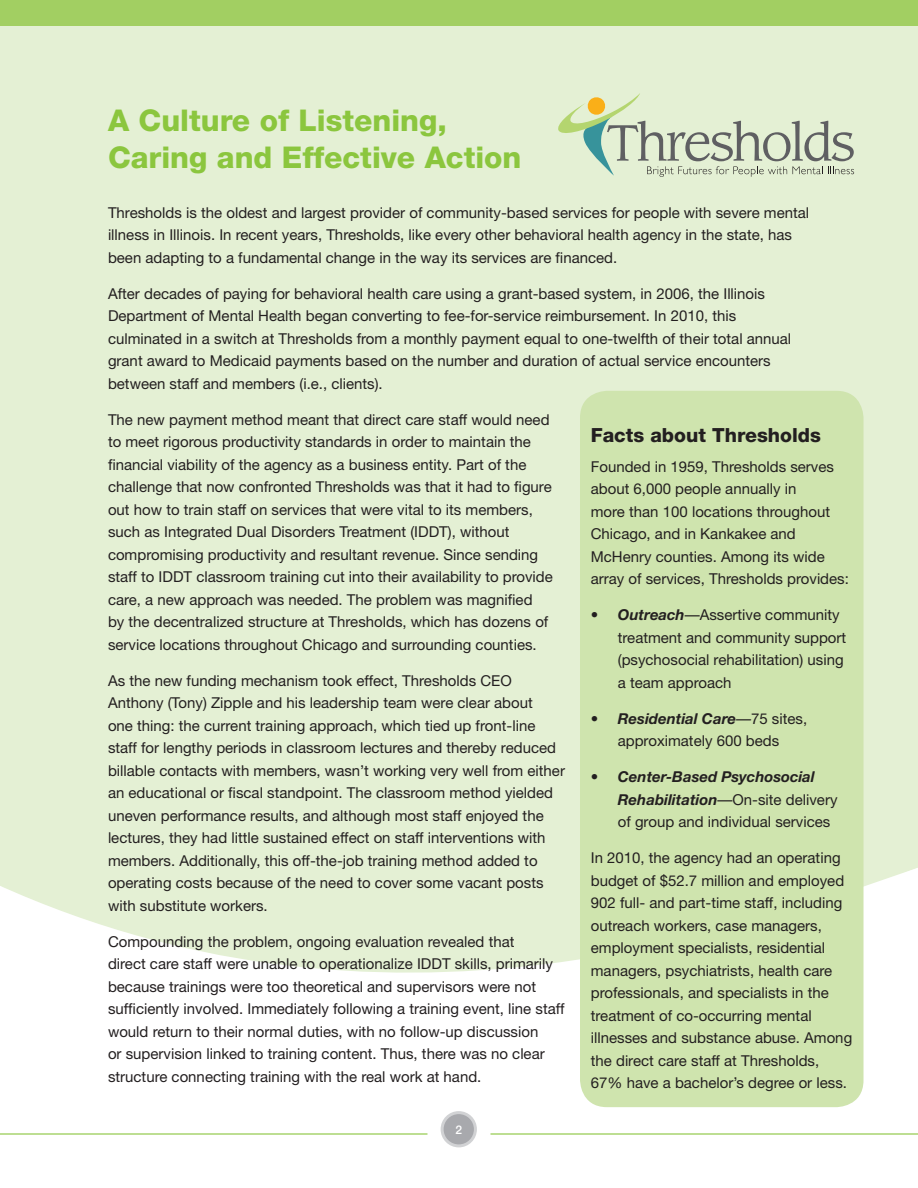
<style>
.page{position:relative;width:918px;height:1188px;background:#fff}
.page>*{position:absolute;margin:0;border:0;box-sizing:border-box;transform-origin:0 0}
.t1{font:800 30px/37.5px "Helvetica Neue";color:#8bc63e}
.t2{font:800 19.5px "Helvetica Neue";color:#231f20}
.t3{font:15px/22.5px "Helvetica Neue";color:#231f20}
.t4{font:500 12px "Helvetica Neue";color:#fff}
.s1{font-weight:700;font-style:italic}
</style>
<div class="page">
<div style="left:0;top:25px;width:918px;height:945px;background:#e4f0d4"></div>
<div style="left:0;top:0;width:918px;height:25px;background:#a2cf62"></div>
<div style="left:442px;top:1113px;width:33px;height:33px;background:#a8a9ad;border-radius:50%"></div>
<div style="left:441px;top:1111px;width:36px;height:36px;border:3px solid #d1d2d4;border-radius:50%"></div>
<hr style="left:0;top:1133px;width:427px;height:2px;background:#8bc63e">
<hr style="left:490px;top:1133px;width:428px;height:2px;background:#8bc63e">
<svg style="left:558px;top:93px;width:296px;height:84px;background:#cedbc0"></svg>
<div style="left:580px;top:391px;width:284px;height:716px;background:#cfe4ae;border-radius:27px"></div>
<h1 class="t1" style="left:108px;top:101px;width:415px">A Culture of Listening,<br>Caring and Effective Action</h1>
<p class="t3" style="left:108px;top:201px;width:703px">Thresholds is the oldest and largest provider of community-based services for people with severe mental illness in Illinois. In recent years, Thresholds, like every other behavioral health agency in the state, has been adapting to a fundamental change in the way its services are financed.</p>
<p class="t3" style="left:108px;top:282px;width:685px">After decades of paying for behavioral health care using a grant-based system, in 2006, the Illinois Department of Mental Health began converting to fee-for-service reimbursement. In 2010, this culminated in a switch at Thresholds from a monthly payment equal to one-twelfth of their total annual grant award to Medicaid payments based on the number and duration of actual service encounters between staff and members (i.e., clients).</p>
<p class="t3" style="left:108px;top:408px;width:446px">The new payment method meant that direct care staff would need to meet rigorous productivity standards in order to maintain the financial viability of the agency as a business entity. Part of the challenge that now confronted Thresholds was that it had to figure out how to train staff on services that were vital to its members, such as Integrated Dual Disorders Treatment (IDDT), without compromising productivity and resultant revenue. Since sending staff to IDDT classroom training cut into their availability to provide care, a new approach was needed. The problem was magnified<br>by the decentralized structure at Thresholds, which has dozens of service locations throughout Chicago and surrounding counties.</p>
<p class="t3" style="left:108px;top:669px;width:459px">As the new funding mechanism took effect, Thresholds CEO Anthony (Tony) Zipple and his leadership team were clear about<br>one thing: the current training approach, which tied up front-line staff for lengthy periods in classroom lectures and thereby reduced billable contacts with members, wasn’t working very well from either an educational or fiscal standpoint. The classroom method yielded uneven performance results, and although most staff enjoyed the lectures, they had little sustained effect on staff interventions with members. Additionally, this off-the-job training method added to operating costs because of the need to cover some vacant posts with substitute workers.</p>
<p class="t3" style="left:108px;top:930px;width:458px">Compounding the problem, ongoing evaluation revealed that<br>direct care staff were unable to operationalize IDDT skills, primarily because trainings were too theoretical and supervisors were not sufficiently involved. Immediately following a training event, line staff would return to their normal duties, with no follow-up discussion<br>or supervision linked to training content. Thus, there was no clear structure connecting training with the real work at hand.</p>
<h2 class="t2" style="left:591px;top:424px;width:232px">Facts about Thresholds</h2>
<p class="t3" style="left:591px;top:455px;width:260px">Founded in 1959, Thresholds serves about 6,000 people annually in<br>more than 100 locations throughout Chicago, and in Kankakee and McHenry counties. Among its wide array of services, Thresholds provides:</p>
<p class="t3" style="left:618px;top:603px;width:230px;text-indent:-27px"><span class="s1">• Outreach</span>—Assertive community treatment and community support (psychosocial rehabilitation) using a team approach</p>
<p class="t3" style="left:591px;top:707px;width:218px;text-align:center"><span class="s1">• Residential Care</span>—75 sites, approximately 600 beds</p>
<p class="t3" style="left:618px;top:765px;width:221px;text-indent:-27px"><span class="s1">• Center-Based Psychosocial<br>Rehabilitation</span>—On-site delivery of group and individual services</p>
<p class="t3" style="left:591px;top:846px;width:263px">In 2010, the agency had an operating budget of $52.7 million and employed 902 full- and part-time staff, including outreach workers, case managers, employment specialists, residential managers, psychiatrists, health care professionals, and specialists in the treatment of co-occurring mental illnesses and substance abuse. Among the direct care staff at Thresholds, 67% have a bachelor’s degree or less.</p>
<p class="t4" style="left:455px;top:1123px;width:8px">2</p>
</div>
